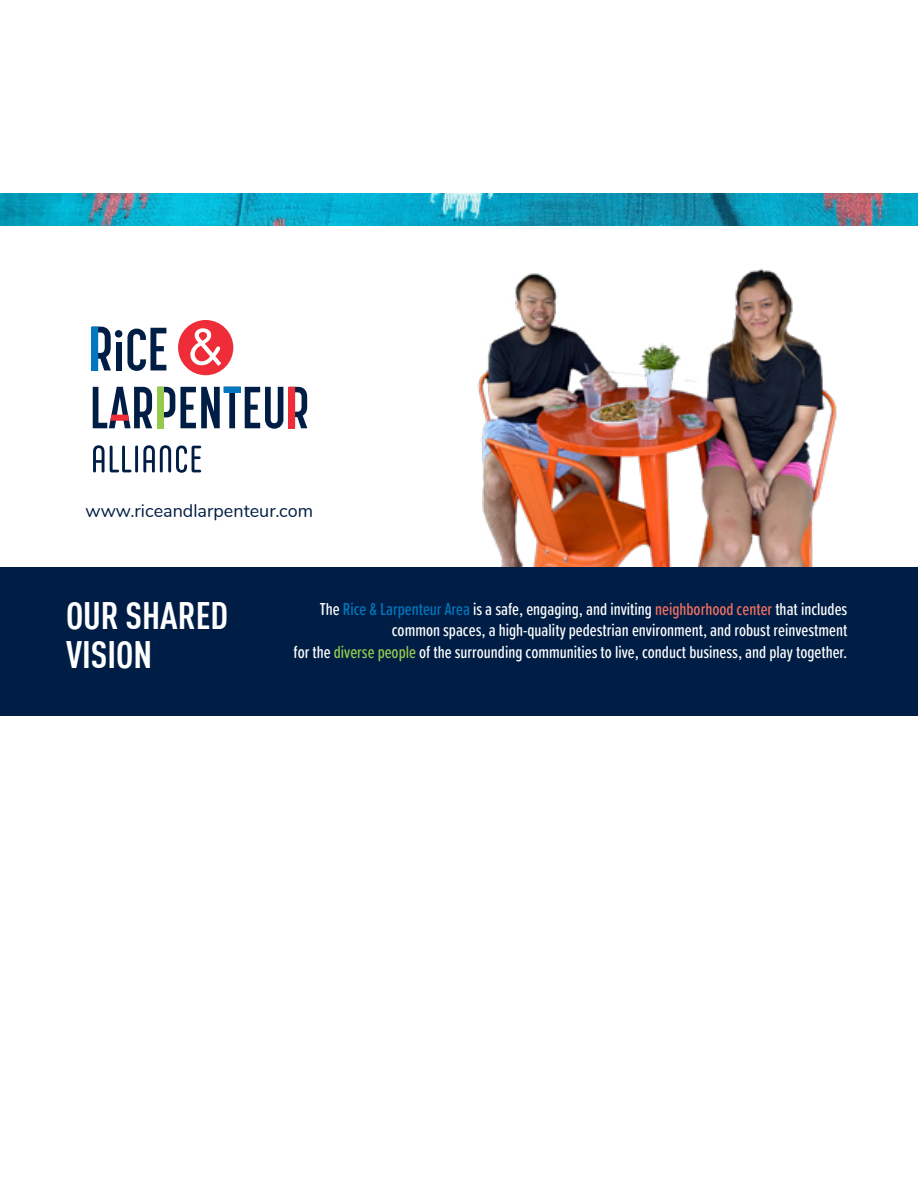
<style>
.page{position:relative;width:918px;height:1188px;background:#fff}
.page>*{position:absolute;margin:0;border:0;box-sizing:border-box;transform-origin:0 0}
.t1{font:700 condensed 37.5px/39px "DINOT";color:#fff}
.t2{font:500 18px/21.6px "Proxima Soft Ex Cn";color:#fff;text-align:right}
.t3{font:18px "Nunito";color:#001e45}
.s1{color:#0077be}
.s2{color:#f37163}
.s3{color:#96ca4f}
</style>
<div class="page">
<img style="left:477px;top:268px;width:360px;height:299px">
<div style="left:178px;top:320px;width:55px;height:55px;background:#ee2d38;border-radius:50%"></div>
<div style="left:116px;top:342px;width:6px;height:28px;background:#001e45"></div>
<svg style="left:127px;top:328px;width:39px;height:43px"></svg>
<div style="left:115px;top:330px;width:7px;height:8px;background:#001e45;border-radius:50%"></div>
<svg style="left:93px;top:387px;width:190px;height:42px"></svg>
<svg style="left:289px;top:387px;width:18px;height:41px"></svg>
<svg style="left:190px;top:328px;width:31px;height:38px"></svg>
<svg style="left:91px;top:327px;width:20px;height:44px"></svg>
<svg style="left:93px;top:445px;width:38px;height:28px"></svg>
<hr style="left:135px;top:446px;width:3px;height:27px;background:#001e45">
<svg style="left:143px;top:445px;width:58px;height:28px"></svg>
<div style="left:0;top:567px;width:918px;height:149px;background:#001e45"></div>
<img style="left:0;top:194px;width:918px;height:32px">
<p class="t3" style="left:86px;top:497px;width:229px">www.riceandlarpenteur.com</p>
<h1 class="t1" style="left:66px;top:594px;width:164px">OUR SHARED<br>VISION</h1>
<p class="t2" style="left:294px;top:597px;width:555px">The <span class="s1">Rice &amp; Larpenteur Area</span> is a safe, engaging, and inviting <span class="s2">neighborhood center</span> that includes common spaces, a high-quality pedestrian environment, and robust reinvestment<br>for the <span class="s3">diverse people</span> of the surrounding communities to live, conduct business, and play together.</p>
</div>
